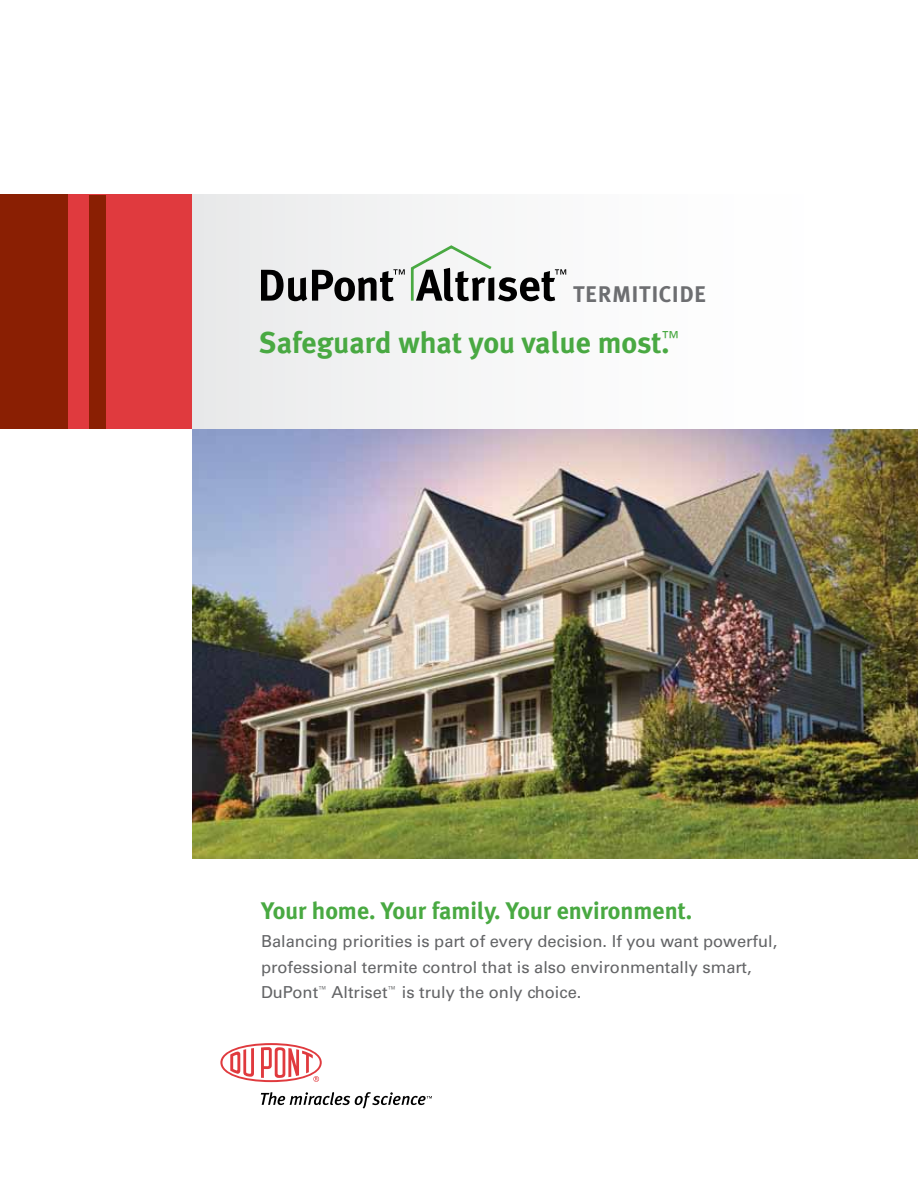
<style>
.page{position:relative;width:918px;height:1188px;background:#fff}
.page>*{position:absolute;margin:0;border:0;box-sizing:border-box;transform-origin:0 0}
.t1{font:700 30px "Meta Plus";color:#49a942}
.t2{font:700 24px "Meta Plus";color:#49a942}
.t3{font:700 22.65px "Meta Plus";letter-spacing:.02em;color:#6d6e71}
.t4{font:16.5px/25.5px "Univers";color:#636466}
</style>
<div class="page">
<div style="left:192px;top:195px;width:726px;height:234px;background:linear-gradient(to right,#ebebec,#fff)"></div>
<svg style="left:220px;top:1043px;width:102px;height:39px"></svg>
<svg style="left:261px;top:1092px;width:171px;height:17px"></svg>
<div style="left:0;top:195px;width:192px;height:234px;background:#e03a3e"></div>
<div style="left:0;top:195px;width:68px;height:234px;background:#8a1f03"></div>
<div style="left:89px;top:195px;width:17px;height:234px;background:#8a1f03"></div>
<img style="left:192px;top:429px;width:726px;height:430px">
<svg style="left:261px;top:245px;width:305px;height:58px"></svg>
<h3 class="t3" style="left:573px;top:281px;width:135px">TERMITICIDE</h3>
<h1 class="t1" style="left:259px;top:325px;width:421px">Safeguard what you value most<sup>™</sup>.</h1>
<h2 class="t2" style="left:261px;top:896px;width:433px">Your home. Your family. Your environment.</h2>
<p class="t4" style="left:261px;top:929px;width:518px">Balancing priorities is part of every decision. If you want powerful, professional termite control that is also environmentally smart,<br>DuPont<sup>™</sup> Altriset<sup>™</sup> is truly the only choice.</p>
</div>
